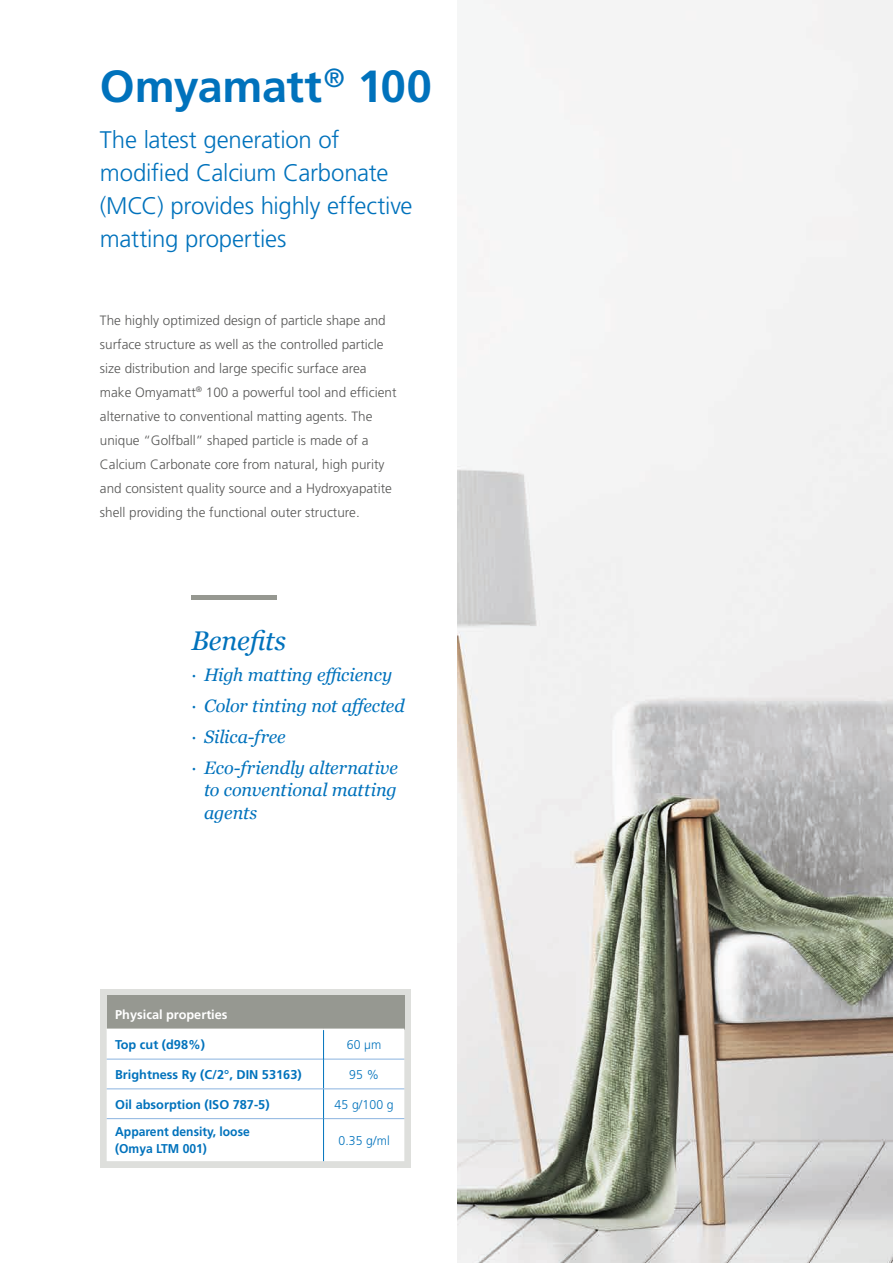
<style>
.page{position:relative;width:893px;height:1263px;background:#fff}
.page>*{position:absolute;margin:0;border:0;box-sizing:border-box;transform-origin:0 0}
.t1{font:700 45px "Frutiger LT";letter-spacing:-.01em;color:#0072bc}
.t2{font:italic 27px "Georgia";letter-spacing:-.005em;color:#0072bc}
.t3{font:300 24px/33px "Frutiger LT";letter-spacing:-.01em;color:#0072bc}
.t4{font:italic 18px/31px "Georgia";letter-spacing:-.01em;color:#0072bc}
.t5{font:300 13.5px/24px "Frutiger LT";color:#575756}
.t6{font:700 12.75px "Frutiger LT";color:#0072bc}
.t7{font:700 12.75px/16.5px "Frutiger LT";color:#0072bc;scale:.95 1}
.t8{font:300 12.75px "Frutiger LT";letter-spacing:.01em;color:#0072bc;scale:.96 1}
.t9{font:700 12.75px "Frutiger LT";color:#fff}
</style>
<div class="page">
<img style="left:457px;top:0;width:436px;height:1263px">
<div style="left:191px;top:595px;width:85px;height:5px;background:#969891"></div>
<div style="left:100px;top:989px;width:310px;height:178px;background:#dedfdc"></div>
<div style="left:107px;top:995px;width:297px;height:34px;background:#969891"></div>
<hr style="left:107px;top:1028px;width:217px;height:2px;background:#fff">
<hr style="left:324px;top:1028px;width:80px;height:2px;background:#fff">
<div style="left:107px;top:1030px;width:297px;height:131px;background:#fff"></div>
<hr style="left:323px;top:1059px;width:1px;height:30px;background:#0072bc">
<hr style="left:323px;top:1089px;width:1px;height:30px;background:#0072bc">
<hr style="left:323px;top:1119px;width:1px;height:42px;background:#0072bc">
<hr style="left:107px;top:1088px;width:217px;height:1px;background:#8bb3e0">
<hr style="left:324px;top:1088px;width:80px;height:1px;background:#8bb3e0">
<h1 class="t1" style="left:100px;top:60px;width:333px">Omyamatt<sup>®</sup> 100</h1>
<h3 class="t3" style="left:100px;top:123px;width:314px">The latest generation of modified Calcium Carbonate (MCC) provides highly effective matting properties</h3>
<p class="t5" style="left:100px;top:308px;width:298px">The highly optimized design of particle shape and surface structure as well as the controlled particle size distribution and large specific surface area make Omyamatt<sup>®</sup> 100 a powerful tool and efficient alternative to conventional matting agents. The unique “Golfball” shaped particle is made of a Calcium Carbonate core from natural, high purity and consistent quality source and a Hydroxyapatite shell providing the functional outer structure.</p>
<h2 class="t2" style="left:191px;top:621px;width:96px">Benefits</h2>
<h3 class="t4" style="left:191px;top:658px;width:215px">· High matting efficiency<br>· Color tinting not affected · Silica-free<br>· Eco-friendly alternative</h3>
<h3 class="t4" style="left:204px;top:778px;width:194px;line-height:22.5px">to conventional matting agents</h3>
<p class="t9" style="left:115px;top:1007px;width:114px">Physical properties</p>
<p class="t6" style="left:115px;top:1037px;width:91px">Top cut (d98%)</p>
<p class="t8" style="left:347px;top:1037px;width:37px">60 µm</p>
<p class="t6" style="left:115px;top:1067px;width:188px">Brightness Ry (C/2°, DIN 53163)</p>
<p class="t8" style="left:349px;top:1067px;width:32px">95 %</p>
<p class="t6" style="left:115px;top:1096px;width:156px">Oil absorption (ISO 787-5)</p>
<p class="t8" style="left:335px;top:1097px;width:63px">45 g/100 g</p>
<p class="t7" style="left:115px;top:1124px;width:143px">Apparent density, loose (Omya LTM 001)</p>
<p class="t8" style="left:338px;top:1133px;width:55px">0.35 g/ml</p>
</div>
